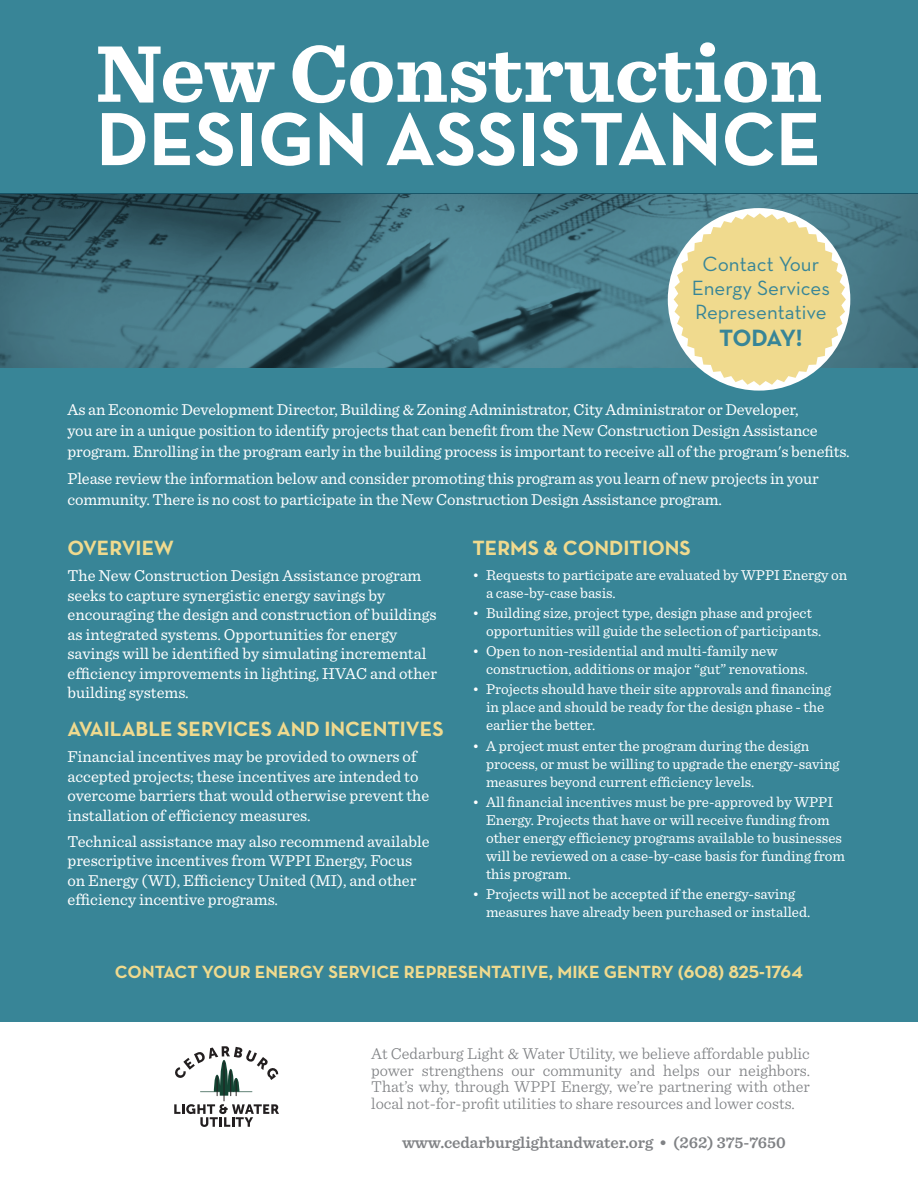
<style>
.page{position:relative;width:918px;height:1188px;background:#fff}
.page>*{position:absolute;margin:0;border:0;box-sizing:border-box;transform-origin:0 0}
.t1{font:700 84px "Sentinel";color:#fff}
.t2{font:700 76.5px "Neutraface Text";color:#fff}
.t3{font:700 24px "Neutraface Text";letter-spacing:-.05em;color:#388597}
.t4{font:700 21px "Neutraface Text";color:#f0da8e}
.t5{font:21px/24px "Neutraface Text";color:#388597;text-align:center}
.t6{font:700 18px "Neutraface Text";color:#f0da8e}
.t7{font:16.5px/19.5px "Sentinel";letter-spacing:-.005em;color:#fff}
.t8{font:300 16.5px/16.5px "Sentinel";color:#808285;text-align:justify}
.t9{font:600 16.5px "Sentinel";color:#808285}
.t10{font:15px/18px "Sentinel";color:#fff}
</style>
<div class="page">
<div style="left:0;top:0;width:918px;height:1022px;background:#388597"></div>
<svg style="left:0;top:194px;width:918px;height:174px;background:#42707d"></svg>
<svg style="left:174px;top:1104px;width:105px;height:23px"></svg>
<svg style="left:175px;top:1046px;width:104px;height:50px"></svg>
<hr style="left:224px;top:1061px;width:1px;height:40px;background:#231f20">
<div style="left:668px;top:208px;width:182px;height:183px;background:#fff;border-radius:50%"></div>
<svg style="left:674px;top:213px;width:172px;height:173px;background:#d8d19a"></svg>
<h1 class="t1" style="left:96px;top:21px;width:728px">New Construction</h1>
<h2 class="t2" style="left:97px;top:90px;width:726px">DESIGN ASSISTANCE</h2>
<p class="t5" style="left:692px;top:251px;width:140px">Contact Your<br>Energy Services<br>Representative</p>
<h3 class="t3" style="left:719px;top:322px;width:85px">TODAY!</h3>
<p class="t7" style="left:68px;top:398px;width:784px;line-height:21px">As an Economic Development Director, Building &amp; Zoning Administrator, City Administrator or Developer,<br>you are in a unique position to identify projects that can benefit from the New Construction Design Assistance program. Enrolling in the program early in the building process is important to receive all of the program's benefits.</p>
<p class="t7" style="left:68px;top:468px;width:753px;line-height:21px">Please review the information below and consider promoting this program as you learn of new projects in your community. There is no cost to participate in the New Construction Design Assistance program.</p>
<p class="t4" style="left:472px;top:535px;width:220px">TERMS &amp; CONDITIONS</p>
<p class="t10" style="left:486px;top:566px;width:363px;text-indent:-14px">• Requests to participate are evaluated by WPPI Energy on a case-by-case basis.</p>
<p class="t10" style="left:486px;top:604px;width:337px;text-indent:-14px">• Building size, project type, design phase and project opportunities will guide the selection of participants.</p>
<p class="t10" style="left:486px;top:642px;width:323px;text-indent:-14px">• Open to non-residential and multi-family new construction, additions or major “gut” renovations.</p>
<p class="t10" style="left:486px;top:680px;width:347px;text-indent:-14px">• Projects should have their site approvals and financing in place and should be ready for the design phase - the earlier the better.</p>
<p class="t10" style="left:486px;top:736px;width:355px;text-indent:-14px">• A project must enter the program during the design process, or must be willing to upgrade the energy-saving measures beyond current efficiency levels.</p>
<p class="t10" style="left:486px;top:792px;width:361px;text-indent:-14px">• All financial incentives must be pre-approved by WPPI Energy. Projects that have or will receive funding from other energy efficiency programs available to businesses will be reviewed on a case-by-case basis for funding from this program.</p>
<p class="t10" style="left:486px;top:885px;width:326px;text-indent:-14px">• Projects will not be accepted if the energy-saving measures have already been purchased or installed.</p>
<p class="t4" style="left:68px;top:535px;width:108px">OVERVIEW</p>
<p class="t7" style="left:68px;top:566px;width:371px">The New Construction Design Assistance program seeks to capture synergistic energy savings by encouraging the design and construction of buildings as integrated systems. Opportunities for energy savings will be identified by simulating incremental efficiency improvements in lighting, HVAC and other building systems.</p>
<p class="t4" style="left:68px;top:715px;width:378px">AVAILABLE SERVICES AND INCENTIVES</p>
<p class="t7" style="left:68px;top:747px;width:363px">Financial incentives may be provided to owners of accepted projects; these incentives are intended to overcome barriers that would otherwise prevent the installation of efficiency measures.</p>
<p class="t7" style="left:68px;top:831px;width:364px">Technical assistance may also recommend available prescriptive incentives from WPPI Energy, Focus on Energy (WI), Efficiency United (MI), and other efficiency incentive programs.</p>
<p class="t6" style="left:115px;top:960px;width:690px">CONTACT YOUR ENERGY SERVICE REPRESENTATIVE, MIKE GENTRY (608) 825-1764</p>
<p class="t8" style="left:371px;top:1045px;width:440px">At Cedarburg Light &amp; Water Utility, we believe affordable public power strengthens our community and helps our neighbors.<br>That’s why, through WPPI Energy, we’re partnering with other local not-for-profit utilities to share resources and lower costs.</p>
<p class="t9" style="left:402px;top:1132px;width:385px">www.cedarburglightandwater.org • (262) 375-7650</p>
</div>
